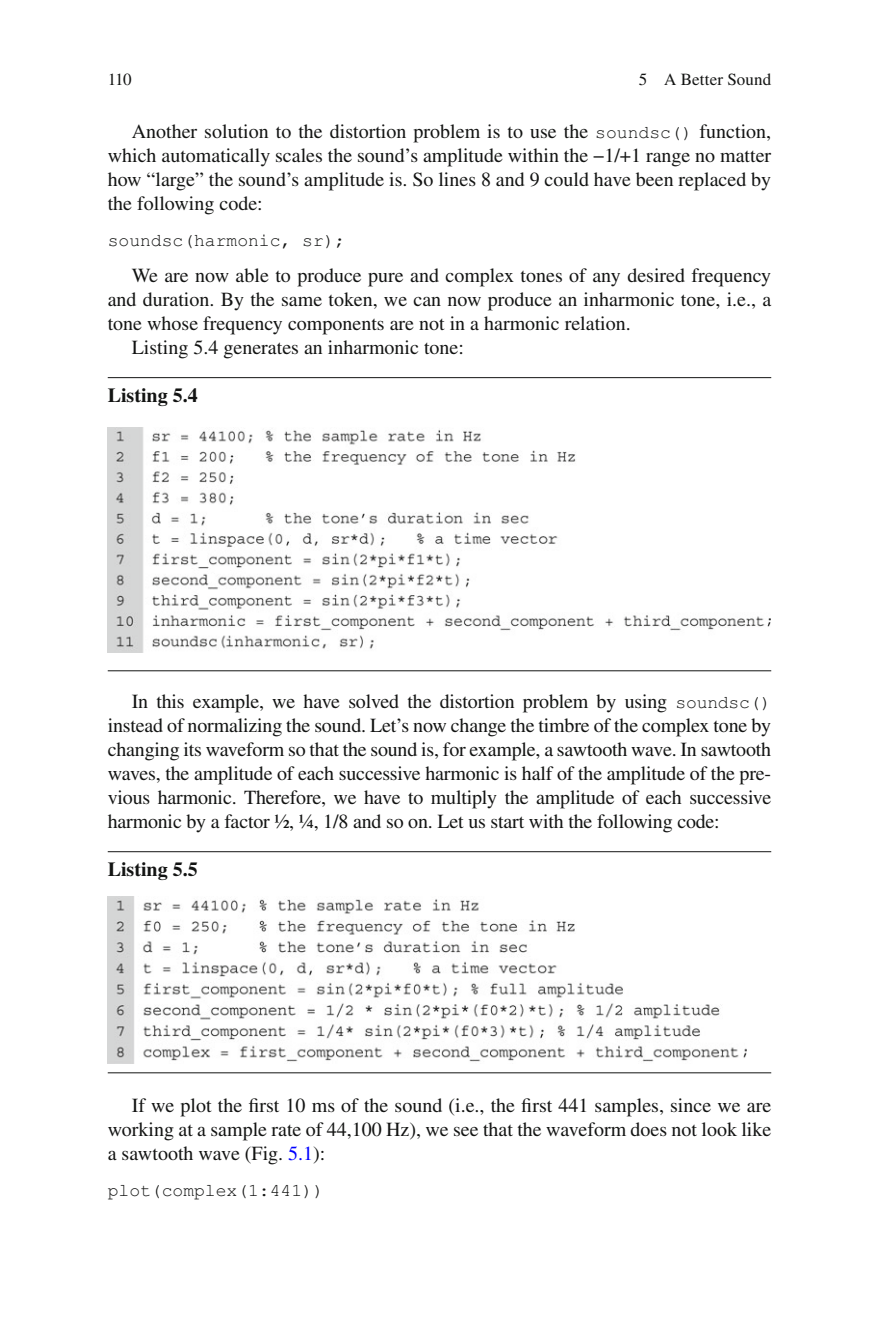
<style>
.page{position:relative;width:879px;height:1333px;background:#fff}
.page>*{position:absolute;margin:0;border:0;box-sizing:border-box;transform-origin:0 0}
.t1{font:20px/24px "Times";color:#131413;text-align:justify}
.t2{font:700 20px "Times";color:#131413}
.t3{font:18px "Courier";color:#131413}
.t4{font:17px "Times";color:#131413}
.s1{font-family:"Courier";font-size:18px}
.s2{color:#00f}
</style>
<div class="page">
<hr style="left:108px;top:377px;width:663px;height:1px;background:#131413">
<hr style="left:108px;top:670px;width:663px;height:1px;background:#131413">
<hr style="left:108px;top:851px;width:663px;height:1px;background:#131413">
<hr style="left:108px;top:1072px;width:663px;height:1px;background:#131413">
<img style="left:108px;top:427px;width:662px;height:225px">
<img style="left:108px;top:896px;width:638px;height:167px">
<p class="t4" style="left:108px;top:73px;width:25px">110</p>
<p class="t4" style="left:639px;top:73px;width:134px">5 A Better Sound</p>
<p class="t1" style="left:108px;top:121px;width:665px;text-indent:24px">Another solution to the distortion problem is to use the <span class="s1">soundsc()</span> function, which automatically scales the sound’s amplitude within the −1/+1 range no matter how “large” the sound’s amplitude is. So lines 8 and 9 could have been replaced by the following code:</p>
<p class="t3" style="left:108px;top:229px;width:239px">soundsc(harmonic, sr);</p>
<p class="t1" style="left:132px;top:265px;width:641px">We are now able to produce pure and complex tones of any desired frequency</p>
<p class="t1" style="left:108px;top:289px;width:665px">and duration. By the same token, we can now produce an inharmonic tone, i.e., a</p>
<p class="t1" style="left:108px;top:313px;width:524px">tone whose frequency components are not in a harmonic relation.</p>
<p class="t1" style="left:132px;top:337px;width:334px">Listing 5.4 generates an inharmonic tone:</p>
<p class="t2" style="left:108px;top:388px;width:92px">Listing 5.4</p>
<p class="t1" style="left:108px;top:691px;width:665px;text-indent:24px">In this example, we have solved the distortion problem by using <span class="s1">soundsc() </span>instead of normalizing the sound. Let’s now change the timbre of the complex tone by changing its waveform so that the sound is, for example, a sawtooth wave. In sawtooth waves, the amplitude of each successive harmonic is half of the amplitude of the pre&shy;vious harmonic. Therefore, we have to multiply the amplitude of each successive harmonic by a factor ½, ¼, 1/8 and so on. Let us start with the following code:</p>
<p class="t2" style="left:108px;top:862px;width:92px">Listing 5.5</p>
<p class="t1" style="left:108px;top:1094px;width:665px;text-indent:24px">If we plot the first 10 ms of the sound (i.e., the first 441 samples, since we are working at a sample rate of 44,100 Hz), we see that the waveform does not look like a sawtooth wave (Fig. <span class="s2">5.1</span> ):</p>
<p class="t3" style="left:108px;top:1178px;width:218px">plot(complex(1:441))</p>
</div>
